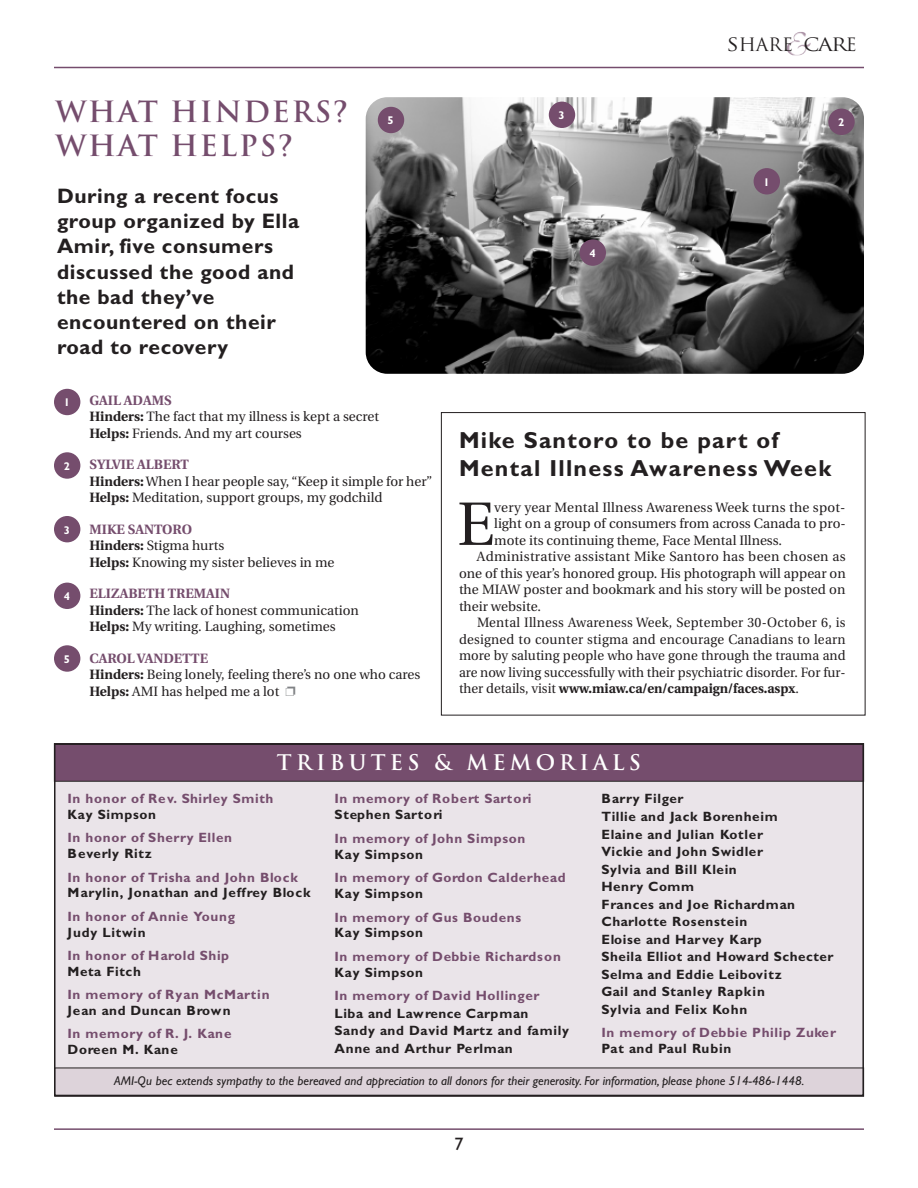
<style>
.page{position:relative;width:918px;height:1188px;background:#fff}
.page>*{position:absolute;margin:0;border:0;box-sizing:border-box;transform-origin:0 0}
.t1{font:61.2px "Utopia";color:#231f20}
.t2{font:700 28.5px/34.2px "Trajan";letter-spacing:.065em;color:#754d6d}
.t3{font:700 23.25px/27.9px "Gill Sans";letter-spacing:.055em;color:#231f20}
.t4{font:700 21px/25.2px "Gill Sans";letter-spacing:.025em;color:#231f20}
.t5{font:700 21px "Trajan";letter-spacing:.2em;color:#fff}
.t6{font:18px "Trajan";color:#231f20;scale:1.2 1}
.t7{font:18px "Gill Sans";color:#231f20}
.t8{font:13.5px/16.5px "Utopia";color:#231f20}
.t9{font:700 13.5px/17.5px "Gill Sans";letter-spacing:.045em;color:#231f20}
.t10{font:700 13.5px "Gill Sans";letter-spacing:.045em;color:#754d6d}
.t11{font:13.5px "Utopia";letter-spacing:.02em;color:#231f20}
.t12{font:700 13.5px "Utopia";color:#231f20}
.t13{font:italic 12.75px "Gill Sans";color:#231f20}
.t14{font:700 11.25px "Gill Sans";color:#fff}
.s1{font-weight:700;color:#754d6d}
.s2{font-weight:700}
.s3{color:#808285}
.s4{font-weight:400}
</style>
<div class="page">
<hr style="left:54px;top:1128px;width:810px;height:2px;background:#754d6d">
<img style="left:787px;top:32px;width:24px;height:23px">
<hr style="left:54px;top:67px;width:810px;height:1px;background:#754d6d">
<div style="left:54px;top:781px;width:810px;height:292px;background:#eae4e9"></div>
<div style="left:55px;top:1068px;width:809px;height:28px;background:#ddd3da"></div>
<div style="left:54px;top:1068px;width:810px;height:29px;border:1px solid #231f20"></div>
<div style="left:54px;top:744px;width:810px;height:37px;background:#754d6d"></div>
<div style="left:54px;top:743px;width:810px;height:39px;border:1px solid #231f20"></div>
<div style="left:54px;top:743px;width:810px;height:353px;border:2px solid #231f20"></div>
<div style="left:441px;top:412px;width:424px;height:304px;border:1px solid #231f20"></div>
<img style="left:366px;top:97px;width:497px;height:277px">
<div style="left:754px;top:168px;width:26px;height:27px;background:#754d6d;border-radius:50%"></div>
<div style="left:828px;top:109px;width:27px;height:26px;background:#754d6d;border-radius:50%"></div>
<div style="left:549px;top:102px;width:26px;height:26px;background:#754d6d;border-radius:50%"></div>
<div style="left:54px;top:645px;width:26px;height:27px;background:#754d6d;border-radius:50%"></div>
<div style="left:54px;top:389px;width:26px;height:26px;background:#754d6d;border-radius:50%"></div>
<div style="left:54px;top:452px;width:26px;height:27px;background:#754d6d;border-radius:50%"></div>
<div style="left:54px;top:516px;width:26px;height:26px;background:#754d6d;border-radius:50%"></div>
<div style="left:580px;top:239px;width:26px;height:27px;background:#754d6d;border-radius:50%"></div>
<div style="left:54px;top:583px;width:26px;height:26px;background:#754d6d;border-radius:50%"></div>
<div style="left:378px;top:107px;width:26px;height:26px;background:#754d6d;border-radius:50%"></div>
<h2 class="t2" style="left:56px;top:95px;width:294px">WHAT HINDERS?<br>WHAT HELPS?</h2>
<h3 class="t4" style="left:57px;top:185px;width:244px">During a recent focus group organized by Ella<br>Amir, five consumers discussed the good and the bad they’ve encountered on their road to recovery</h3>
<p class="t14" style="left:388px;top:116px;width:8px">5</p>
<p class="t14" style="left:64px;top:398px;width:8px">1</p>
<p class="t14" style="left:64px;top:462px;width:8px">2</p>
<p class="t14" style="left:64px;top:526px;width:8px">3</p>
<p class="t14" style="left:64px;top:592px;width:8px">4</p>
<p class="t14" style="left:64px;top:655px;width:8px">5</p>
<p class="t8" style="left:90px;top:393px;width:291px"><span class="s1">GAIL ADAMS<br></span><span class="s2">Hinders:</span> The fact that my illness is kept a secret<br><span class="s2">Helps:</span> Friends. And my art courses</p>
<p class="t8" style="left:90px;top:458px;width:345px"><span class="s1">SYLVIE ALBERT<br></span><span class="s2">Hinders:</span>When I hear people say, “Keep it simple for her”<br><span class="s2">Helps:</span> Meditation, support groups, my godchild</p>
<p class="t8" style="left:90px;top:522px;width:246px"><span class="s1">MIKE SANTORO<br></span><span class="s2">Hinders:</span> Stigma hurts<br><span class="s2">Helps:</span> Knowing my sister believes in me</p>
<p class="t8" style="left:90px;top:587px;width:271px"><span class="s1">ELIZABETH TREMAIN<br></span><span class="s2">Hinders:</span> The lack of honest communication<br><span class="s2">Helps:</span> My writing. Laughing, sometimes</p>
<p class="t8" style="left:90px;top:651px;width:332px"><span class="s1">CAROL VANDETTE<br></span><span class="s2">Hinders:</span> Being lonely, feeling there’s no one who cares<br><span class="s2">Helps:</span> AMI has helped me a lot <span class="s3">❐</span></p>
<p class="t14" style="left:559px;top:111px;width:8px">3</p>
<p class="t14" style="left:589px;top:249px;width:8px">4</p>
<h3 class="t6" style="left:726px;top:35px;width:110px">SHARE CARE</h3>
<p class="t14" style="left:763px;top:178px;width:8px">1</p>
<p class="t14" style="left:838px;top:118px;width:8px">2</p>
<h3 class="t3" style="left:459px;top:429px;width:374px">Mike Santoro to be part of<br>Mental Illness Awareness Week</h3>
<h1 class="t1" style="left:457px;top:499px;width:39px">E</h1>
<p class="t8" style="left:494px;top:500px;width:353px">very year Mental Illness Awareness Week turns the spot-</p>
<p class="t8" style="left:494px;top:517px;width:353px">light on a group of consumers from across Canada to pro-</p>
<p class="t8" style="left:494px;top:533px;width:289px">mote its continuing theme, Face Mental Illness.</p>
<p class="t11" style="left:477px;top:551px;width:370px">Administrative assistant Mike Santoro has been chosen as</p>
<p class="t8" style="left:459px;top:566px;width:388px">one of this year’s honored group. His photograph will appear on</p>
<p class="t8" style="left:459px;top:583px;width:388px">the MIAW poster and bookmark and his story will be posted on</p>
<p class="t8" style="left:459px;top:599px;width:83px">their website.</p>
<p class="t11" style="left:477px;top:617px;width:370px">Mental Illness Awareness Week, September 30-October 6, is</p>
<p class="t11" style="left:459px;top:634px;width:388px">designed to counter stigma and encourage Canadians to learn</p>
<p class="t8" style="left:459px;top:649px;width:388px">more by saluting people who have gone through the trauma and</p>
<p class="t8" style="left:459px;top:665px;width:388px">are now living successfully with their psychiatric disorder. For fur-</p>
<p class="t12" style="left:459px;top:683px;width:341px"><span class="s4">ther details, visit</span> www.miaw.ca/en/campaign/faces.aspx<span class="s4">.</span></p>
<h3 class="t5" style="left:277px;top:751px;width:366px">TRIBUTES &amp; MEMORIALS</h3>
<p class="t9" style="left:602px;top:791px;width:234px">Barry Filger<br>Tillie and Jack Borenheim<br>Elaine and Julian Kotler<br>Vickie and John Swidler<br>Sylvia and Bill Klein<br>Henry Comm<br>Frances and Joe Richardman<br>Charlotte Rosenstein<br>Eloise and Harvey Karp<br>Sheila Elliot and Howard Schecter<br>Selma and Eddie Leibovitz<br>Gail and Stanley Rapkin<br>Sylvia and Felix Kohn</p>
<p class="t10" style="left:602px;top:1028px;width:236px">In memory of Debbie Philip Zuker</p>
<p class="t9" style="left:602px;top:1041px;width:132px">Pat and Paul Rubin</p>
<p class="t13" style="left:114px;top:1076px;width:692px">AMI-Qu bec extends sympathy to the bereaved and appreciation to all donors for their generosity. For information, please phone 514-486-1448.</p>
<p class="t10" style="left:335px;top:794px;width:199px">In memory of Robert Sartori</p>
<p class="t9" style="left:335px;top:807px;width:109px">Stephen Sartori</p>
<p class="t10" style="left:335px;top:833px;width:192px">In memory of John Simpson</p>
<p class="t9" style="left:335px;top:847px;width:90px">Kay Simpson</p>
<p class="t10" style="left:335px;top:872px;width:233px">In memory of Gordon Calderhead</p>
<p class="t9" style="left:335px;top:886px;width:90px">Kay Simpson</p>
<p class="t10" style="left:335px;top:912px;width:188px">In memory of Gus Boudens</p>
<p class="t9" style="left:335px;top:925px;width:90px">Kay Simpson</p>
<p class="t10" style="left:335px;top:951px;width:228px">In memory of Debbie Richardson</p>
<p class="t9" style="left:335px;top:965px;width:90px">Kay Simpson</p>
<p class="t10" style="left:335px;top:991px;width:206px">In memory of David Hollinger</p>
<p class="t9" style="left:335px;top:1006px;width:236px">Liba and Lawrence Carpman<br>Sandy and David Martz and family<br>Anne and Arthur Perlman</p>
<p class="t10" style="left:68px;top:794px;width:207px">In honor of Rev. Shirley Smith</p>
<p class="t9" style="left:68px;top:807px;width:90px">Kay Simpson</p>
<p class="t10" style="left:68px;top:833px;width:166px">In honor of Sherry Ellen</p>
<p class="t9" style="left:68px;top:846px;width:86px">Beverly Ritz</p>
<p class="t10" style="left:68px;top:872px;width:232px">In honor of Trisha and John Block</p>
<p class="t9" style="left:68px;top:885px;width:245px">Marylin, Jonathan and Jeffrey Block</p>
<p class="t10" style="left:68px;top:911px;width:169px">In honor of Annie Young</p>
<p class="t9" style="left:68px;top:924px;width:80px">Judy Litwin</p>
<p class="t10" style="left:68px;top:950px;width:163px">In honor of Harold Ship</p>
<p class="t9" style="left:68px;top:963px;width:75px">Meta Fitch</p>
<p class="t10" style="left:68px;top:989px;width:204px">In memory of Ryan McMartin</p>
<p class="t9" style="left:68px;top:1003px;width:165px">Jean and Duncan Brown</p>
<p class="t10" style="left:68px;top:1028px;width:166px">In memory of R. J. Kane</p>
<p class="t9" style="left:68px;top:1042px;width:112px">Doreen M. Kane</p>
<h3 class="t7" style="left:454px;top:1137px;width:10px">7</h3>
</div>
